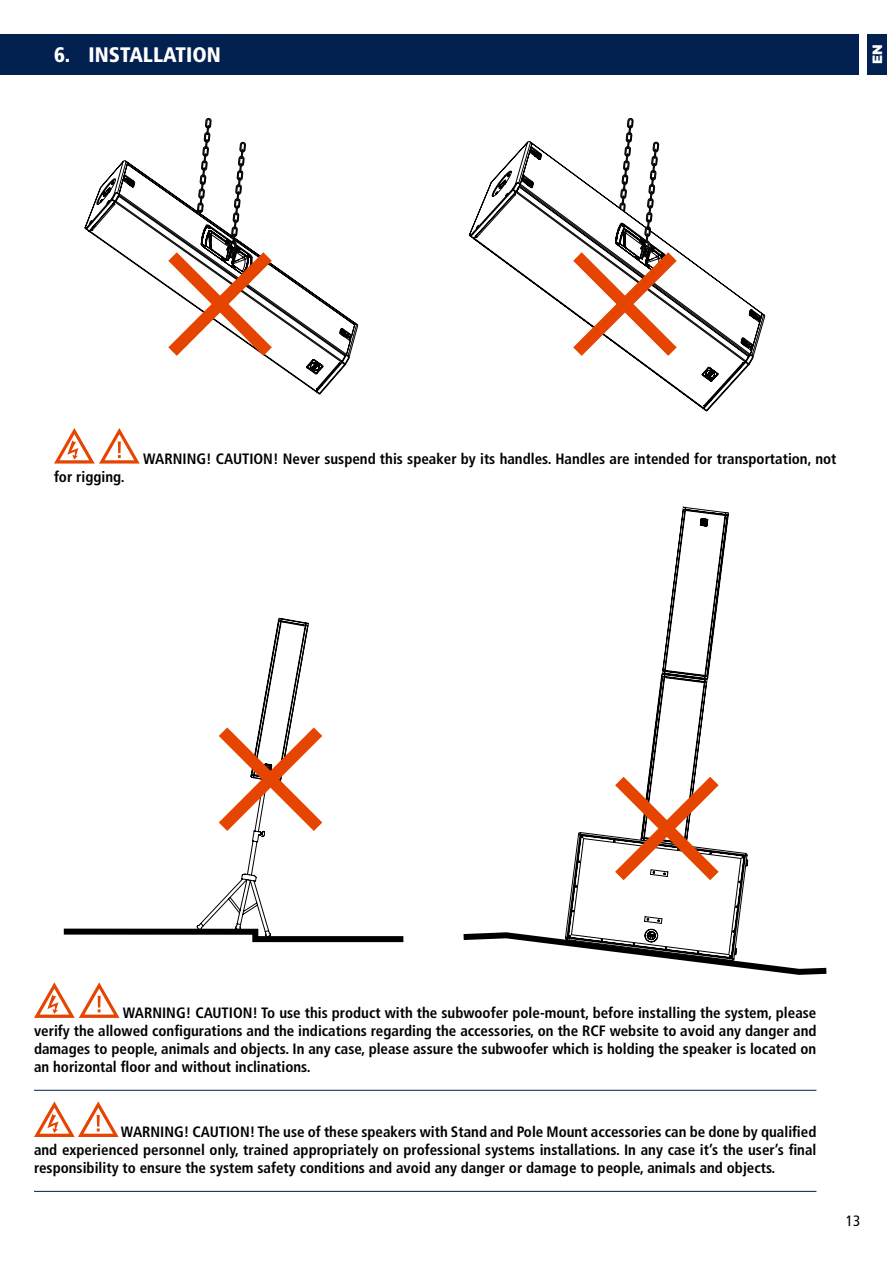
<style>
.page{position:relative;width:893px;height:1263px;background:#fff}
.page>*{position:absolute;margin:0;border:0;box-sizing:border-box;transform-origin:0 0}
.t1{font:900 condensed 21px "Frutiger LT Std";color:#fff}
.t2{font:700 condensed 15px/18px "Frutiger LT Std";color:#000;text-align:justify}
.t3{font:condensed 15px "Frutiger LT Std";color:#000}
.t4{font:900 13.5px "Gotham";color:#fff}
</style>
<div class="page">
<div style="left:0;top:34px;width:859px;height:41px;background:#022050"></div>
<div style="left:867px;top:34px;width:20px;height:41px;background:#022050"></div>
<svg style="left:54px;top:428px;width:86px;height:36px"></svg>
<svg style="left:84px;top:160px;width:274px;height:235px"></svg>
<svg style="left:156px;top:117px;width:129px;height:252px"></svg>
<svg style="left:469px;top:141px;width:296px;height:271px"></svg>
<svg style="left:560px;top:117px;width:129px;height:252px"></svg>
<svg style="left:63px;top:618px;width:341px;height:325px"></svg>
<hr style="left:34px;top:1090px;width:782px;height:1px;background:#022050">
<hr style="left:34px;top:1191px;width:782px;height:1px;background:#022050">
<svg style="left:34px;top:982px;width:86px;height:36px"></svg>
<svg style="left:34px;top:1101px;width:85px;height:36px"></svg>
<svg style="left:463px;top:506px;width:364px;height:469px"></svg>
<h1 class="t1" style="left:54px;top:42px;width:168px">6. INSTALLATION</h1>
<p class="t4" style="left:868px;top:64px;width:21px;rotate:-90deg">EN</p>
<p class="t2" style="left:54px;top:467px;width:72px">for rigging.</p>
<p class="t2" style="left:143px;top:449px;width:695px">WARNING! CAUTION! Never suspend this speaker by its handles. Handles are intended for transportation, not</p>
<p class="t2" style="left:34px;top:1004px;width:784px;text-indent:89px">WARNING! CAUTION! To use this product with the subwoofer pole-mount, before installing the system, please verify the allowed configurations and the indications regarding the accessories, on the RCF website to avoid any danger and damages to people, animals and objects. In any case, please assure the subwoofer which is holding the speaker is located on an horizontal floor and without inclinations.</p>
<p class="t2" style="left:34px;top:1123px;width:784px;text-indent:87px">WARNING! CAUTION! The use of these speakers with Stand and Pole Mount accessories can be done by qualified and experienced personnel only, trained appropriately on professional systems installations. In any case it’s the user’s final responsibility to ensure the system safety conditions and avoid any danger or damage to people, animals and objects.</p>
<p class="t3" style="left:846px;top:1211px;width:16px">13</p>
</div>
